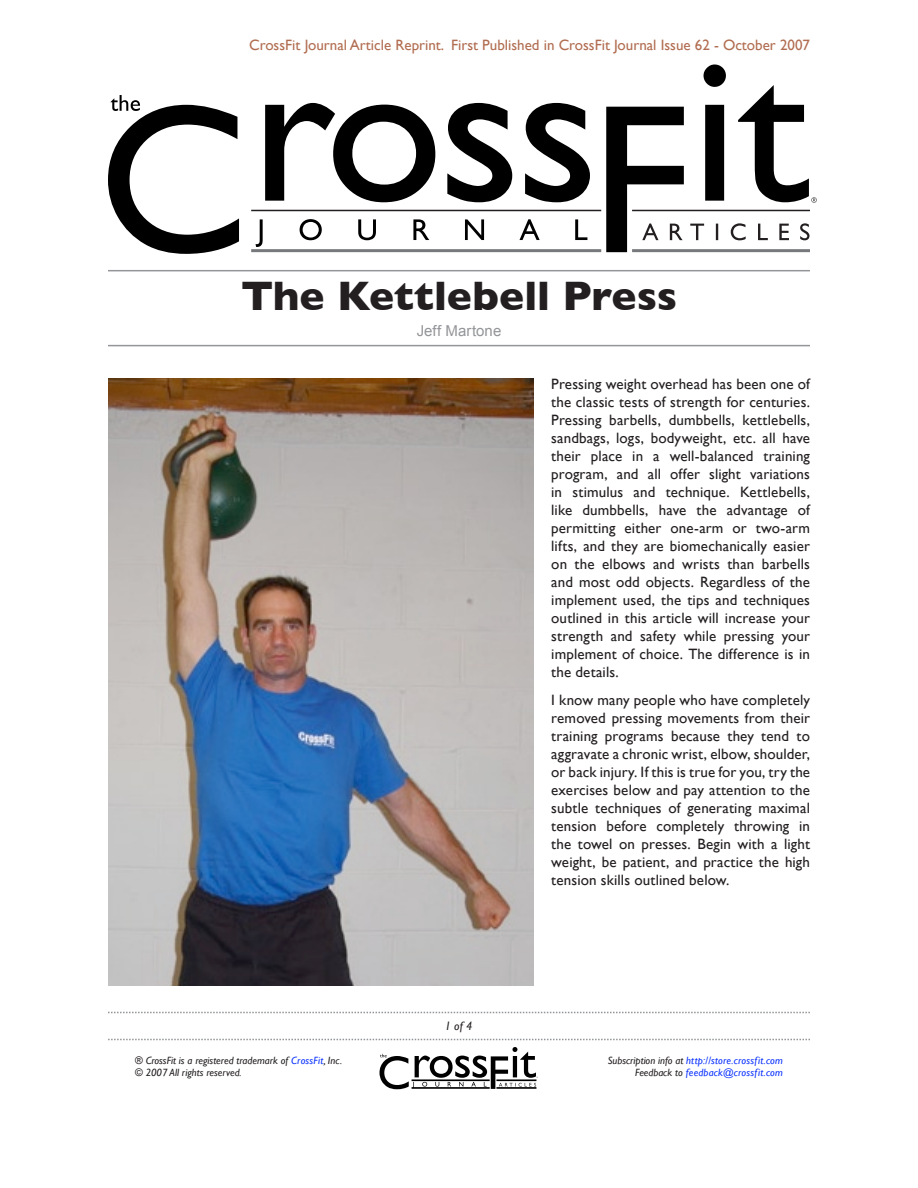
<style>
.page{position:relative;width:918px;height:1188px;background:#fff}
.page>*{position:absolute;margin:0;border:0;box-sizing:border-box;transform-origin:0 0}
.t1{font:700 42px "Gill Sans";color:#231f20}
.t2{font:15px/18px "Gill Sans";letter-spacing:.01em;color:#231f20;text-align:justify}
.t3{font:15px "Gill Sans";color:#b16d51}
.t4{font:15px "Arial";letter-spacing:.005em;color:#939598}
.t5{font:italic 12px "Gill Sans";color:#231f20}
.t6{font:italic 10.5px/12.6px "Gill Sans";letter-spacing:.015em;color:#0a31ff;text-align:right}
.t7{font:italic 10.5px/12.6px "Gill Sans";color:#231f20}
.s1{color:#0a31ff}
.s2{color:#231f20}
</style>
<div class="page">
<svg style="left:265px;top:103px;width:170px;height:99px"></svg>
<svg style="left:447px;top:103px;width:65px;height:99px"></svg>
<svg style="left:525px;top:103px;width:65px;height:99px"></svg>
<svg style="left:108px;top:95px;width:131px;height:159px"></svg>
<svg style="left:256px;top:219px;width:7px;height:28px"></svg>
<svg style="left:300px;top:219px;width:22px;height:21px"></svg>
<svg style="left:358px;top:219px;width:18px;height:21px"></svg>
<svg style="left:413px;top:219px;width:16px;height:21px"></svg>
<svg style="left:465px;top:219px;width:19px;height:21px"></svg>
<svg style="left:519px;top:219px;width:21px;height:21px"></svg>
<svg style="left:575px;top:219px;width:12px;height:21px"></svg>
<svg style="left:606px;top:64px;width:211px;height:188px"></svg>
<svg style="left:380px;top:1047px;width:158px;height:42px"></svg>
<svg style="left:108px;top:1012px;width:702px;height:1px"></svg>
<svg style="left:108px;top:1039px;width:702px;height:1px"></svg>
<hr style="left:251px;top:210px;width:350px;height:1px;background:#231f20">
<hr style="left:632px;top:210px;width:178px;height:1px;background:#231f20">
<hr style="left:251px;top:249px;width:350px;height:3px;background:#76787b">
<hr style="left:632px;top:249px;width:178px;height:3px;background:#76787b">
<hr style="left:108px;top:270px;width:702px;height:1px;background:#939598">
<hr style="left:108px;top:345px;width:702px;height:1px;background:#939598">
<img style="left:108px;top:378px;width:425px;height:608px">
<p class="t3" style="left:249px;top:36px;width:562px">CrossFit Journal Article Reprint. First Published in CrossFit Journal Issue 62 - October 2007</p>
<h1 class="t1" style="left:241px;top:271px;width:438px">The Kettlebell Press</h1>
<p class="t4" style="left:417px;top:323px;width:86px">Jeff Martone</p>
<p class="t5" style="left:445px;top:1019px;width:29px">1 of 4</p>
<p class="t2" style="left:551px;top:374px;width:260px">Pressing weight overhead has been one of the classic tests of strength for centuries.<br>Pressing barbells, dumbbells, kettlebells, sandbags, logs, bodyweight, etc. all have their place in a well-balanced training program, and all offer slight variations in stimulus and technique. Kettlebells, like dumbbells, have the advantage of permitting either one-arm or two-arm lifts, and they are biomechanically easier on the elbows and wrists than barbells and most odd objects. Regardless of the implement used, the tips and techniques outlined in this article will increase your strength and safety while pressing your implement of choice. The difference is in the details.</p>
<p class="t2" style="left:551px;top:691px;width:260px">I know many people who have completely removed pressing movements from their training programs because they tend to aggravate a chronic wrist, elbow, shoulder, or back injury. If this is true for you, try the exercises below and pay attention to the subtle techniques of generating maximal tension before completely throwing in the towel on presses. Begin with a light weight, be patient, and practice the high tension skills outlined below.</p>
<p class="t7" style="left:135px;top:1054px;width:209px">® CrossFit is a registered trademark of <span class="s1">CrossFit</span>, Inc. © 2007 All rights reserved.</p>
<p class="t6" style="left:608px;top:1054px;width:177px"><span class="s2">Subscription info at</span> http://store.crossfit.com<br><span class="s2">Feedback to</span> feedback@crossfit.com</p>
</div>
